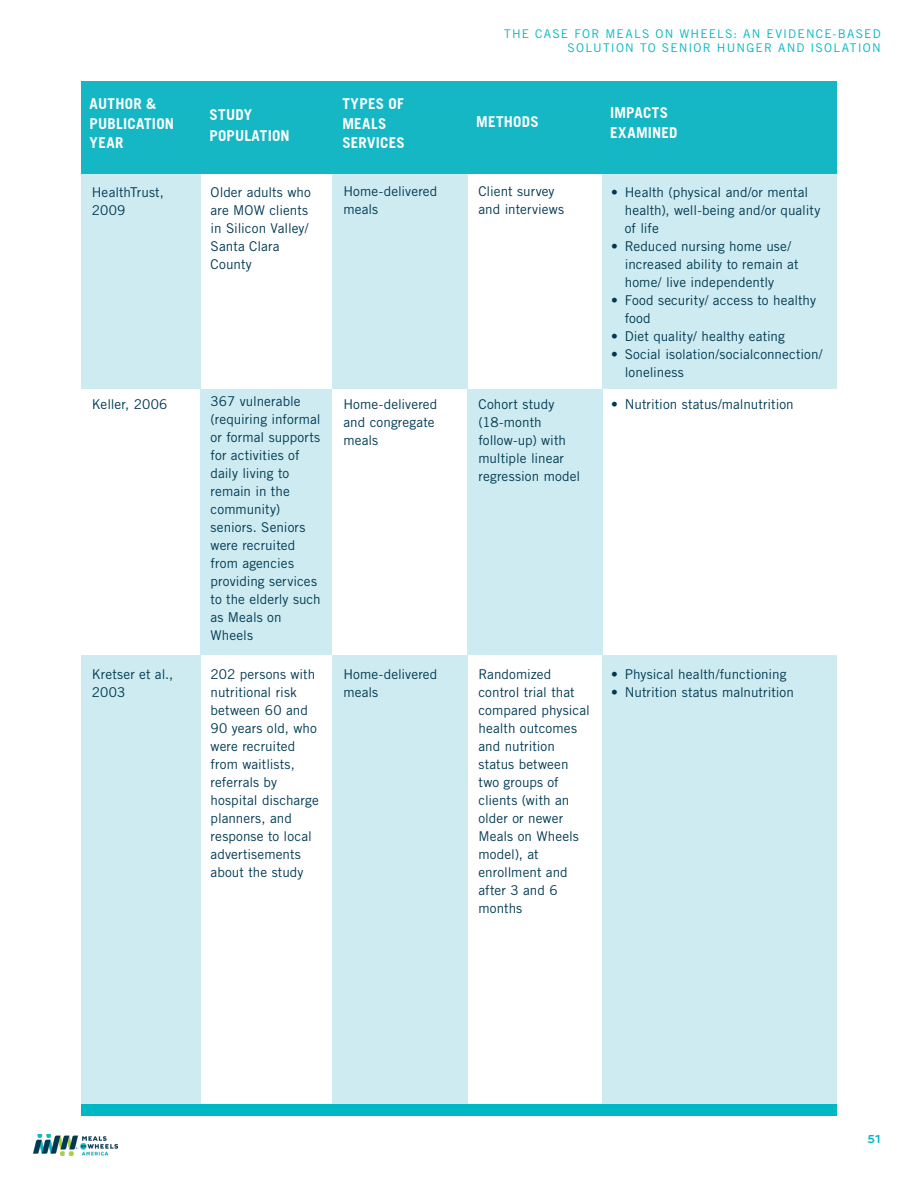
<style>
.page{position:relative;width:918px;height:1188px;background:#fff}
.page>*{position:absolute;margin:0;border:0;box-sizing:border-box;transform-origin:0 0}
.Paragraph_Style_1{font:700 15px/19.5px "Trade Gothic";letter-spacing:.015em;color:#fff}
.t1{font:700 15px "Trade Gothic";letter-spacing:.015em;color:#fff}
.for_the_graphics{font:13.5px/18px "Trade Gothic LT Std";letter-spacing:.005em;color:#003952}
.t2{font:12px/14.4px "Trade Gothic LT Std";letter-spacing:.1em;color:#00b7c4;text-align:right}
.t3{font:700 12px "Bryant";color:#00b7c4}
</style>
<div class="page">
<img style="left:33px;top:1134px;width:84px;height:22px">
<div style="left:81px;top:173px;width:119px;height:216px;background:#cdebf0"></div>
<div style="left:81px;top:656px;width:119px;height:451px;background:#cdebf0"></div>
<div style="left:332px;top:173px;width:136px;height:216px;background:#cdebf0"></div>
<div style="left:332px;top:656px;width:136px;height:451px;background:#cdebf0"></div>
<div style="left:201px;top:389px;width:131px;height:266px;background:#cdebf0"></div>
<div style="left:468px;top:390px;width:135px;height:265px;background:#cdebf0"></div>
<div style="left:603px;top:173px;width:234px;height:216px;background:#cdebf0"></div>
<div style="left:603px;top:656px;width:234px;height:451px;background:#cdebf0"></div>
<div style="left:81px;top:81px;width:756px;height:92px;background:#16b7c4"></div>
<div style="left:81px;top:1104px;width:756px;height:12px;background:#00b7c4"></div>
<p class="t2" style="left:504px;top:26px;width:378px">THE CASE FOR MEALS ON WHEELS: AN EVIDENCE-BASED<br>SOLUTION TO SENIOR HUNGER AND ISOLATION</p>
<p class="Paragraph_Style_1" style="left:90px;top:94px;width:86px">AUTHOR &amp;<br>PUBLICATION<br>YEAR</p>
<p class="Paragraph_Style_1" style="left:210px;top:105px;width:44px">STUDY</p>
<p class="Paragraph_Style_1" style="left:342px;top:94px;width:64px">TYPES OF<br>MEALS<br>SERVICES</p>
<p class="t1" style="left:210px;top:126px;width:82px">POPULATION</p>
<p class="Paragraph_Style_1" style="left:476px;top:112px;width:64px">METHODS</p>
<p class="Paragraph_Style_1" style="left:610px;top:103px;width:69px">IMPACTS<br>EXAMINED</p>
<p class="for_the_graphics" style="left:92px;top:183px;width:74px">HealthTrust,</p>
<p class="for_the_graphics" style="left:92px;top:201px;width:35px">2009</p>
<p class="for_the_graphics" style="left:211px;top:183px;width:102px">Older adults who</p>
<p class="for_the_graphics" style="left:211px;top:201px;width:99px">are MOW clients</p>
<p class="for_the_graphics" style="left:211px;top:219px;width:99px">in Silicon Valley/</p>
<p class="for_the_graphics" style="left:211px;top:237px;width:70px">Santa Clara</p>
<p class="for_the_graphics" style="left:211px;top:255px;width:43px">County</p>
<p class="for_the_graphics" style="left:343px;top:182px;width:95px">Home-delivered</p>
<p class="for_the_graphics" style="left:343px;top:200px;width:36px">meals</p>
<p class="for_the_graphics" style="left:478px;top:182px;width:78px">Client survey</p>
<p class="for_the_graphics" style="left:478px;top:200px;width:87px">and interviews</p>
<p class="for_the_graphics" style="left:625px;top:183px;width:197px;text-indent:-13px">• Health (physical and/or mental health), well-being and/or quality of life</p>
<p class="for_the_graphics" style="left:625px;top:237px;width:175px;text-indent:-14px">• Reduced nursing home use/ increased ability to remain at home/ live independently</p>
<p class="for_the_graphics" style="left:625px;top:291px;width:193px;text-indent:-14px">• Food security/ access to healthy food</p>
<p class="for_the_graphics" style="left:611px;top:327px;width:175px">• Diet quality/ healthy eating</p>
<p class="for_the_graphics" style="left:625px;top:345px;width:199px;text-indent:-14px">• Social isolation/socialconnection/ loneliness</p>
<p class="for_the_graphics" style="left:92px;top:395px;width:77px">Keller, 2006</p>
<p class="for_the_graphics" style="left:211px;top:393px;width:92px">367 vulnerable</p>
<p class="for_the_graphics" style="left:211px;top:411px;width:111px">(requiring informal</p>
<p class="for_the_graphics" style="left:211px;top:429px;width:111px">or formal supports</p>
<p class="for_the_graphics" style="left:211px;top:447px;width:90px">for activities of</p>
<p class="for_the_graphics" style="left:211px;top:464px;width:80px">daily living to</p>
<p class="for_the_graphics" style="left:211px;top:482px;width:81px">remain in the</p>
<p class="for_the_graphics" style="left:211px;top:500px;width:71px">community)</p>
<p class="for_the_graphics" style="left:211px;top:518px;width:96px">seniors. Seniors</p>
<p class="for_the_graphics" style="left:211px;top:536px;width:86px">were recruited</p>
<p class="for_the_graphics" style="left:211px;top:554px;width:85px">from agencies</p>
<p class="for_the_graphics" style="left:211px;top:572px;width:108px">providing services</p>
<p class="for_the_graphics" style="left:211px;top:590px;width:112px">to the elderly such</p>
<p class="for_the_graphics" style="left:211px;top:608px;width:72px">as Meals on</p>
<p class="for_the_graphics" style="left:211px;top:626px;width:44px">Wheels</p>
<p class="for_the_graphics" style="left:343px;top:395px;width:95px">Home-delivered</p>
<p class="for_the_graphics" style="left:343px;top:413px;width:93px">and congregate</p>
<p class="for_the_graphics" style="left:343px;top:431px;width:36px">meals</p>
<p class="for_the_graphics" style="left:478px;top:395px;width:77px">Cohort study</p>
<p class="for_the_graphics" style="left:478px;top:413px;width:65px">(18-month</p>
<p class="for_the_graphics" style="left:478px;top:431px;width:89px">follow-up) with</p>
<p class="for_the_graphics" style="left:478px;top:449px;width:87px">multiple linear</p>
<p class="for_the_graphics" style="left:478px;top:467px;width:103px">regression model</p>
<p class="for_the_graphics" style="left:611px;top:395px;width:184px">• Nutrition status/malnutrition</p>
<p class="for_the_graphics" style="left:92px;top:666px;width:83px">Kretser et al.,</p>
<p class="for_the_graphics" style="left:92px;top:683px;width:35px">2003</p>
<p class="for_the_graphics" style="left:211px;top:665px;width:106px">202 persons with</p>
<p class="for_the_graphics" style="left:211px;top:683px;width:88px">nutritional risk</p>
<p class="for_the_graphics" style="left:211px;top:701px;width:99px">between 60 and</p>
<p class="for_the_graphics" style="left:211px;top:719px;width:108px">90 years old, who</p>
<p class="for_the_graphics" style="left:211px;top:737px;width:86px">were recruited</p>
<p class="for_the_graphics" style="left:211px;top:755px;width:86px">from waitlists,</p>
<p class="for_the_graphics" style="left:211px;top:773px;width:68px">referrals by</p>
<p class="for_the_graphics" style="left:211px;top:791px;width:110px">hospital discharge</p>
<p class="for_the_graphics" style="left:211px;top:809px;width:83px">planners, and</p>
<p class="for_the_graphics" style="left:211px;top:827px;width:103px">response to local</p>
<p class="for_the_graphics" style="left:211px;top:845px;width:92px">advertisements</p>
<p class="for_the_graphics" style="left:211px;top:863px;width:95px">about the study</p>
<p class="for_the_graphics" style="left:343px;top:665px;width:95px">Home-delivered</p>
<p class="for_the_graphics" style="left:343px;top:683px;width:36px">meals</p>
<p class="for_the_graphics" style="left:478px;top:665px;width:74px">Randomized</p>
<p class="for_the_graphics" style="left:478px;top:683px;width:98px">control trial that</p>
<p class="for_the_graphics" style="left:478px;top:701px;width:113px">compared physical</p>
<p class="for_the_graphics" style="left:478px;top:719px;width:100px">health outcomes</p>
<p class="for_the_graphics" style="left:478px;top:737px;width:78px">and nutrition</p>
<p class="for_the_graphics" style="left:478px;top:755px;width:92px">status between</p>
<p class="for_the_graphics" style="left:478px;top:773px;width:82px">two groups of</p>
<p class="for_the_graphics" style="left:478px;top:791px;width:92px">clients (with an</p>
<p class="for_the_graphics" style="left:478px;top:809px;width:86px">older or newer</p>
<p class="for_the_graphics" style="left:478px;top:827px;width:102px">Meals on Wheels model), at</p>
<p class="for_the_graphics" style="left:478px;top:863px;width:91px">enrollment and</p>
<p class="for_the_graphics" style="left:478px;top:881px;width:81px">after 3 and 6</p>
<p class="for_the_graphics" style="left:478px;top:899px;width:45px">months</p>
<p class="for_the_graphics" style="left:611px;top:666px;width:177px">• Physical health/functioning</p>
<p class="for_the_graphics" style="left:611px;top:684px;width:184px">• Nutrition status malnutrition</p>
<p class="t3" style="left:868px;top:1132px;width:15px">51</p>
</div>
